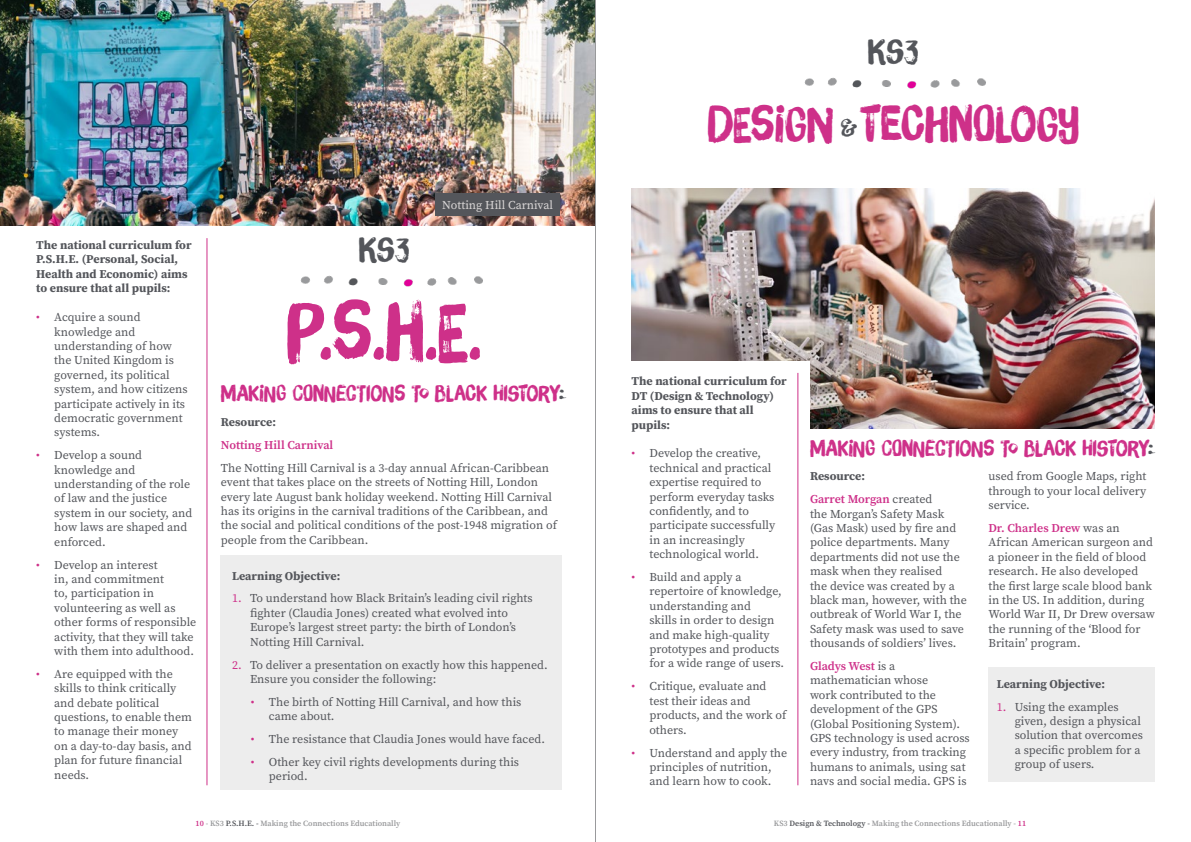
<style>
.page{position:relative;width:1191px;height:842px;background:#fff}
.page>*{position:absolute;margin:0;border:0;box-sizing:border-box;transform-origin:0 0}
.t1{font:80px "Brush Up";color:#ce3089}
.t2{font:48px "Brush Up";color:#ce3089}
.t3{font:33.6px "Brush Up";letter-spacing:.015em;color:#54565b}
.t4{font:25.2px "Brush Up";color:#54565b}
.t5{font:21.9px "Brush Up";color:#ce3089}
.t6{font:12px/14.4px "Source Serif Pro";color:#54565b}
.t7{font:700 12px/14.4px "Source Serif Pro";color:#54565b}
.t8{font:600 12px/22.9px "Source Serif Pro";color:#ce3089}
.t9{font:12px "Source Serif Pro";color:#d9d6d6}
.t10{font:600 8px "Source Serif Pro";color:#999a9c}
.s1{color:#ce3089}
.s2{color:#54565b}
.s3{font-weight:700;color:#54565b}
.s4{font-weight:400;color:#54565b}
.s5{font-weight:600;color:#ce3089}
</style>
<div class="page">
<img style="left:0;top:0;width:595px;height:225px">
<div style="left:220px;top:556px;width:341px;height:234px;background:#ededed"></div>
<hr style="left:207px;top:238px;width:1px;height:547px;background:#ce3089">
<div style="left:435px;top:194px;width:125px;height:22px;background:#54565b"></div>
<img style="left:300px;top:275px;width:183px;height:12px">
<img style="left:631px;top:189px;width:179px;height:172px">
<img style="left:804px;top:77px;width:182px;height:12px">
<hr style="left:797px;top:373px;width:1px;height:412px;background:#ce3089">
<div style="left:988px;top:668px;width:167px;height:114px;background:#ededed"></div>
<img style="left:810px;top:189px;width:344px;height:239px">
<hr style="left:595px;top:0;width:1px;height:842px;background:#999a9c">
<p class="t7" style="left:36px;top:238px;width:157px">The national curriculum for<br>P.S.H.E. (Personal, Social,<br>Health and Economic) aims to ensure that all pupils:</p>
<p class="t6" style="left:54px;top:310px;width:135px;text-indent:-18px"><span class="s1">•</span> Acquire a sound knowledge and understanding of how the United Kingdom is governed, its political system, and how citizens participate actively in its democratic government systems.</p>
<p class="t6" style="left:54px;top:448px;width:139px;text-indent:-18px"><span class="s1">•</span> Develop a sound knowledge and understanding of the role of law and the justice system in our society, and how laws are shaped and enforced.</p>
<p class="t6" style="left:54px;top:557px;width:144px;text-indent:-18px"><span class="s1">•</span> Develop an interest<br>in, and commitment<br>to, participation in volunteering as well as other forms of responsible activity, that they will take with them into adulthood.</p>
<p class="t6" style="left:54px;top:667px;width:139px;text-indent:-18px"><span class="s1">•</span> Are equipped with the skills to think critically and debate political questions, to enable them to manage their money on a day-to-day basis, and plan for future financial needs.</p>
<h3 class="t3" style="left:359px;top:229px;width:52px">KS3</h3>
<p class="t9" style="left:442px;top:197px;width:112px">Notting Hill Carnival</p>
<h1 class="t1" style="left:286px;top:284px;width:196px">P.S.H.E.</h1>
<h3 class="t5" style="left:221px;top:381px;width:346px">MAKING CONNECTIONS TO BLACK HISTORY<span class="s2">:</span></h3>
<p class="t7" style="left:221px;top:414px;width:57px">Resource:</p>
<p class="t8" style="left:221px;top:433px;width:114px">Notting Hill Carnival</p>
<p class="t6" style="left:221px;top:460px;width:338px">The Notting Hill Carnival is a 3-day annual African-Caribbean event that takes place on the streets of Notting Hill, London every late August bank holiday weekend. Notting Hill Carnival has its origins in the carnival traditions of the Caribbean, and the social and political conditions of the post-1948 migration of people from the Caribbean.</p>
<p class="t7" style="left:232px;top:568px;width:110px">Learning Objective:</p>
<p class="t6" style="left:250px;top:591px;width:284px;text-indent:-18px"><span class="s1">1.</span> To understand how Black Britain’s leading civil rights fighter (Claudia Jones) created what evolved into Europe’s largest street party: the birth of London’s Notting Hill Carnival.</p>
<p class="t6" style="left:250px;top:657px;width:299px;text-indent:-18px"><span class="s1">2.</span> To deliver a presentation on exactly how this happened.<br>Ensure you consider the following:</p>
<p class="t6" style="left:269px;top:695px;width:254px;text-indent:-18px"><span class="s1">•</span> The birth of Notting Hill Carnival, and how this came about.</p>
<p class="t6" style="left:251px;top:732px;width:295px"><span class="s1">•</span> The resistance that Claudia Jones would have faced.</p>
<p class="t6" style="left:269px;top:755px;width:252px;text-indent:-18px"><span class="s1">•</span> Other key civil rights developments during this period.</p>
<p class="t10" style="left:196px;top:817px;width:206px"><span class="s1">10</span> - KS3 <span class="s2">P.S.H.E. -</span> Making the Connections Educationally</p>
<h3 class="t3" style="left:868px;top:31px;width:52px">KS3</h3>
<h2 class="t2" style="left:707px;top:95px;width:373px">DESIGN TECHNOLOGY</h2>
<h3 class="t4" style="left:840px;top:113px;width:18px">&amp;</h3>
<p class="t7" style="left:631px;top:374px;width:157px">The national curriculum for<br>DT (Design &amp; Technology) aims to ensure that all pupils:</p>
<p class="t6" style="left:649px;top:446px;width:127px;text-indent:-18px"><span class="s1">•</span> Develop the creative, technical and practical expertise required to perform everyday tasks confidently, and to participate successfully in an increasingly technological world.</p>
<p class="t6" style="left:649px;top:570px;width:136px;text-indent:-18px"><span class="s1">•</span> Build and apply a repertoire of knowledge, understanding and<br>skills in order to design and make high-quality prototypes and products for a wide range of users.</p>
<p class="t6" style="left:649px;top:679px;width:138px;text-indent:-18px"><span class="s1">•</span> Critique, evaluate and test their ideas and products, and the work of others.</p>
<p class="t6" style="left:631px;top:745px;width:157px;text-align:center"><span class="s1">•</span> Understand and apply the principles of nutrition,<br>and learn how to cook.</p>
<h3 class="t5" style="left:810px;top:435px;width:346px">MAKING CONNECTIONS TO BLACK HISTORY<span class="s2">:</span></h3>
<p class="t8" style="left:810px;top:465px;width:124px"><span class="s3">Resource:<br></span>Garret Morgan <span class="s4">created</span></p>
<p class="t6" style="left:810px;top:506px;width:158px">the Morgan’s Safety Mask (Gas Mask) used by fire and police departments. Many departments did not use the mask when they realised<br>the device was created by a black man, however, with the outbreak of World War I, the<br>Safety mask was used to save thousands of soldiers’ lives.</p>
<p class="t6" style="left:810px;top:659px;width:161px"><span class="s5">Gladys West</span> is a mathematician whose<br>work contributed to the development of the GPS (Global Positioning System).<br>GPS technology is used across every industry, from tracking humans to animals, using sat navs and social media. GPS is</p>
<p class="t6" style="left:988px;top:469px;width:159px;text-align:justify">used from Google Maps, right through to your local delivery service.</p>
<p class="t6" style="left:988px;top:521px;width:168px"><span class="s5">Dr. Charles Drew</span> was an<br>African American surgeon and a pioneer in the field of blood research. He also developed the first large scale blood bank in the US. In addition, during<br>World War II, Dr Drew oversaw the running of the ‘Blood for<br>Britain’ program.</p>
<p class="t7" style="left:996px;top:676px;width:110px">Learning Objective:</p>
<p class="t6" style="left:1014px;top:699px;width:130px;text-indent:-18px"><span class="s1">1.</span> Using the examples given, design a physical solution that overcomes a specific problem for a group of users.</p>
<p class="t10" style="left:774px;top:817px;width:254px">KS3 <span class="s2">Design &amp; Technology -</span> Making the Connections Educationally - <span class="s1">11</span></p>
</div>
